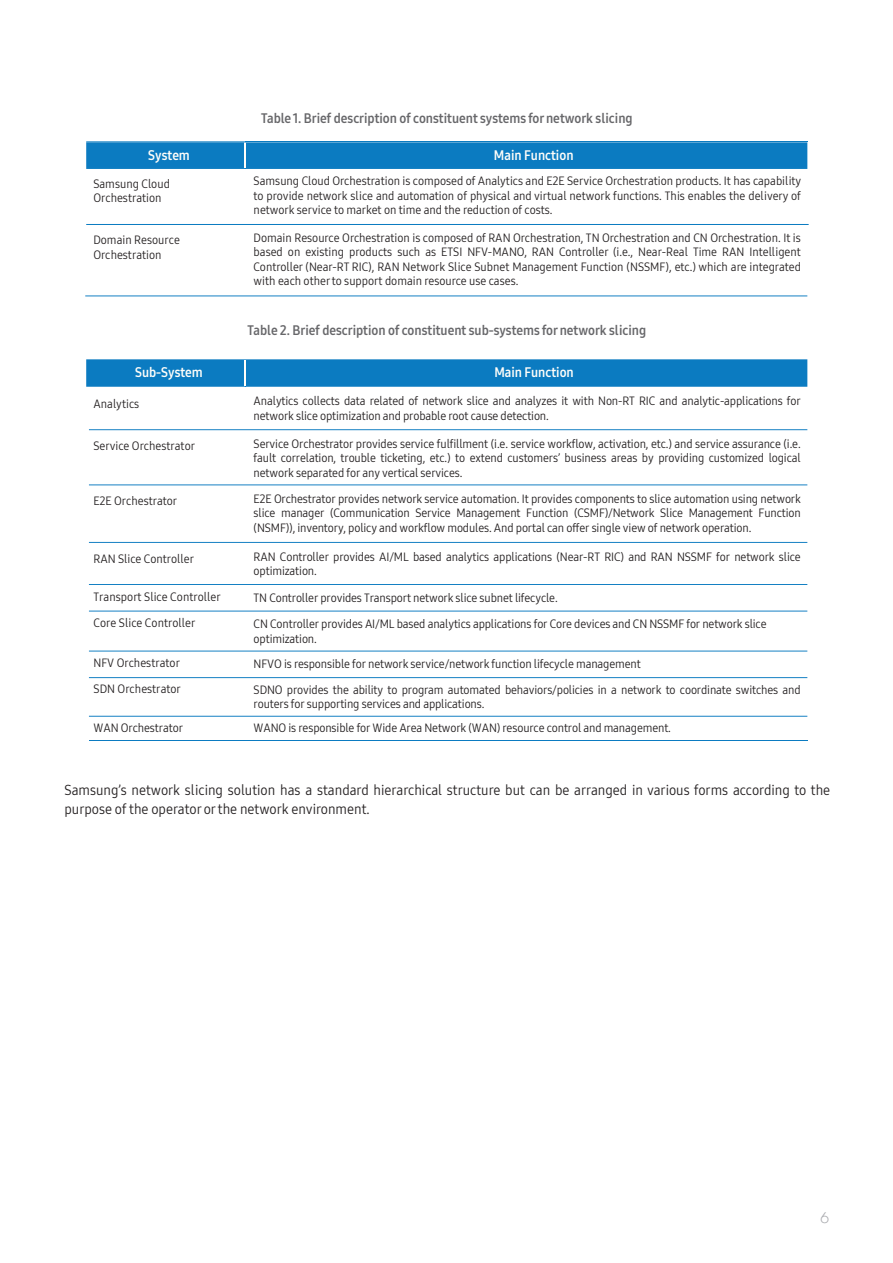
<style>
.page{position:relative;width:893px;height:1263px;background:#fff}
.page>*{position:absolute;margin:0;border:0;box-sizing:border-box;transform-origin:0 0}
.t1{font:15px "Samsung Sharp Sans";color:#a8a9ad}
.t2{font:14.25px/18.8px "Samsung One 400 C";color:#231f20}
.t3{font:13.5px "Samsung One 700 C";color:#67676a}
.t4{font:13.5px "Samsung One 700 C";color:#fffefa}
.t5{font:12px/14.4px "Samsung One 400 C";letter-spacing:-.01em;color:#231f20}
</style>
<div class="page">
<svg style="left:86px;top:141px;width:721px;height:28px;background:#0e7dc1"></svg>
<svg style="left:86px;top:224px;width:723px;height:1px"></svg>
<svg style="left:85px;top:295px;width:722px;height:1px"></svg>
<svg style="left:89px;top:429px;width:718px;height:1px"></svg>
<svg style="left:89px;top:484px;width:718px;height:1px"></svg>
<svg style="left:89px;top:542px;width:718px;height:1px"></svg>
<svg style="left:89px;top:584px;width:718px;height:1px"></svg>
<svg style="left:89px;top:611px;width:718px;height:1px"></svg>
<svg style="left:89px;top:651px;width:718px;height:1px"></svg>
<svg style="left:89px;top:677px;width:718px;height:1px"></svg>
<svg style="left:89px;top:716px;width:718px;height:1px"></svg>
<hr style="left:89px;top:740px;width:718px;height:1px;background:#0b7bc1">
<hr style="left:244px;top:143px;width:2px;height:25px;background:#fffefa">
<svg style="left:86px;top:359px;width:721px;height:28px;background:#107dc2"></svg>
<hr style="left:244px;top:361px;width:2px;height:25px;background:#fffefa">
<p class="t3" style="left:261px;top:109px;width:373px">Table 1. Brief description of constituent systems for network slicing</p>
<p class="t4" style="left:148px;top:146px;width:43px">System</p>
<p class="t4" style="left:494px;top:146px;width:81px">Main Function</p>
<p class="t5" style="left:93px;top:176px;width:78px">Samsung Cloud<br>Orchestration</p>
<p class="t5" style="left:93px;top:233px;width:88px">Domain Resource<br>Orchestration</p>
<p class="t5" style="left:254px;top:174px;width:549px;text-align:justify">Samsung Cloud Orchestration is composed of Analytics and E2E Service Orchestration products. It has capability to provide network slice and automation of physical and virtual network functions. This enables the delivery of network service to market on time and the reduction of costs.</p>
<p class="t5" style="left:254px;top:230px;width:549px;text-align:justify">Domain Resource Orchestration is composed of RAN Orchestration, TN Orchestration and CN Orchestration. It is based on existing products such as ETSI NFV-MANO, RAN Controller (i.e., Near-Real Time RAN Intelligent Controller (Near-RT RIC), RAN Network Slice Subnet Management Function (NSSMF), etc.) which are integrated with each other to support domain resource use cases.</p>
<p class="t3" style="left:248px;top:321px;width:400px">Table 2. Brief description of constituent sub-systems for network slicing</p>
<p class="t4" style="left:135px;top:363px;width:69px">Sub-System</p>
<p class="t4" style="left:494px;top:363px;width:81px">Main Function</p>
<p class="t5" style="left:93px;top:396px;width:47px">Analytics</p>
<p class="t5" style="left:93px;top:439px;width:103px">Service Orchestrator</p>
<p class="t5" style="left:254px;top:394px;width:549px">Analytics collects data related of network slice and analyzes it with Non-RT RIC and analytic-applications for network slice optimization and probable root cause detection.</p>
<p class="t5" style="left:254px;top:436px;width:549px;text-align:justify">Service Orchestrator provides service fulfillment (i.e. service workflow, activation, etc.) and service assurance (i.e. fault correlation, trouble ticketing, etc.) to extend customers’ business areas by providing customized logical network separated for any vertical services.</p>
<p class="t5" style="left:254px;top:491px;width:549px;text-align:justify">E2E Orchestrator provides network service automation. It provides components to slice automation using network slice manager (Communication Service Management Function (CSMF)/Network Slice Management Function (NSMF)), inventory, policy and workflow modules. And portal can offer single view of network operation.</p>
<p class="t5" style="left:254px;top:549px;width:549px">RAN Controller provides AI/ML based analytics applications (Near-RT RIC) and RAN NSSMF for network slice optimization.</p>
<p class="t5" style="left:254px;top:590px;width:306px">TN Controller provides Transport network slice subnet lifecycle.</p>
<p class="t5" style="left:93px;top:494px;width:85px">E2E Orchestrator</p>
<p class="t5" style="left:93px;top:551px;width:102px">RAN Slice Controller</p>
<p class="t5" style="left:93px;top:589px;width:129px">Transport Slice Controller</p>
<p class="t5" style="left:93px;top:616px;width:103px">Core Slice Controller</p>
<p class="t5" style="left:93px;top:650px;width:89px;line-height:26.2px">NFV Orchestrator<br>SDN Orchestrator</p>
<p class="t5" style="left:93px;top:721px;width:91px">WAN Orchestrator</p>
<p class="t5" style="left:254px;top:721px;width:419px">WANO is responsible for Wide Area Network (WAN) resource control and management.</p>
<p class="t5" style="left:254px;top:617px;width:514px">CN Controller provides AI/ML based analytics applications for Core devices and CN NSSMF for network slice optimization.</p>
<p class="t5" style="left:254px;top:682px;width:549px">SDNO provides the ability to program automated behaviors/policies in a network to coordinate switches and routers for supporting services and applications.</p>
<p class="t5" style="left:254px;top:657px;width:389px">NFVO is responsible for network service/network function lifecycle management</p>
<p class="t2" style="left:64px;top:780px;width:767px">Samsung’s network slicing solution has a standard hierarchical structure but can be arranged in various forms according to the purpose of the operator or the network environment.</p>
<p class="t1" style="left:820px;top:1207px;width:11px">6</p>
</div>
